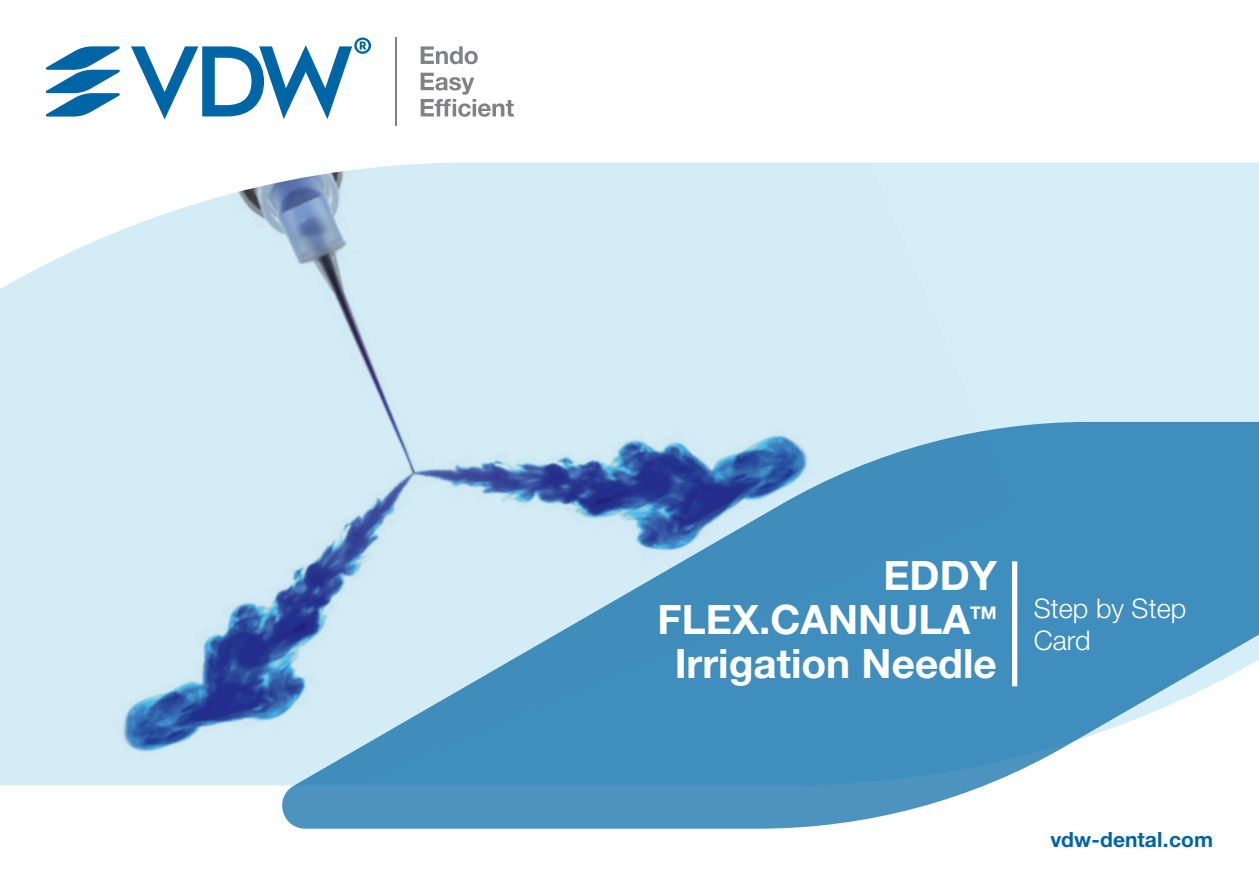
<style>
.page{position:relative;width:1259px;height:893px;background:#fff}
.page>*{position:absolute;margin:0;border:0;box-sizing:border-box;transform-origin:0 0}
.t1{font:700 40.5px/44.1px "Helvetica Neue LT Pro";color:#fff}
.t2{font:300 27px/32.4px "Helvetica Neue LT Pro";color:#fff}
.t3{font:700 21px "Helvetica Neue LT Pro";color:#0065a4}
.t4{font:700 17.4px "Helvetica Neue LT Pro";color:#fff}
</style>
<div class="page">
<div style="left:1015px;top:162px;width:244px;height:260px;background:#d6eef8"></div>
<img style="left:0;top:162px;width:1015px;height:623px">
<svg style="left:279px;top:422px;width:980px;height:407px;background:#74abce"></svg>
<div style="left:1012px;top:561px;width:5px;height:125px;background:#fff"></div>
<svg style="left:421px;top:46px;width:57px;height:18px"></svg>
<svg style="left:421px;top:73px;width:93px;height:44px"></svg>
<hr style="left:395px;top:37px;width:1px;height:88px;background:#808285">
<svg style="left:46px;top:46px;width:74px;height:71px"></svg>
<svg style="left:131px;top:38px;width:240px;height:81px"></svg>
<p class="t1" style="left:657px;top:553px;width:341px;text-indent:226px">EDDY<br>FLEX.CANNULA</p>
<p class="t4" style="left:970px;top:602px;width:28px">TM</p>
<p class="t1" style="left:674px;top:641px;width:324px">Irrigation Needle</p>
<p class="t2" style="left:1034px;top:591px;width:154px">Step by Step<br>Card</p>
<p class="t3" style="left:1050px;top:827px;width:164px">vdw-dental.com</p>
</div>
